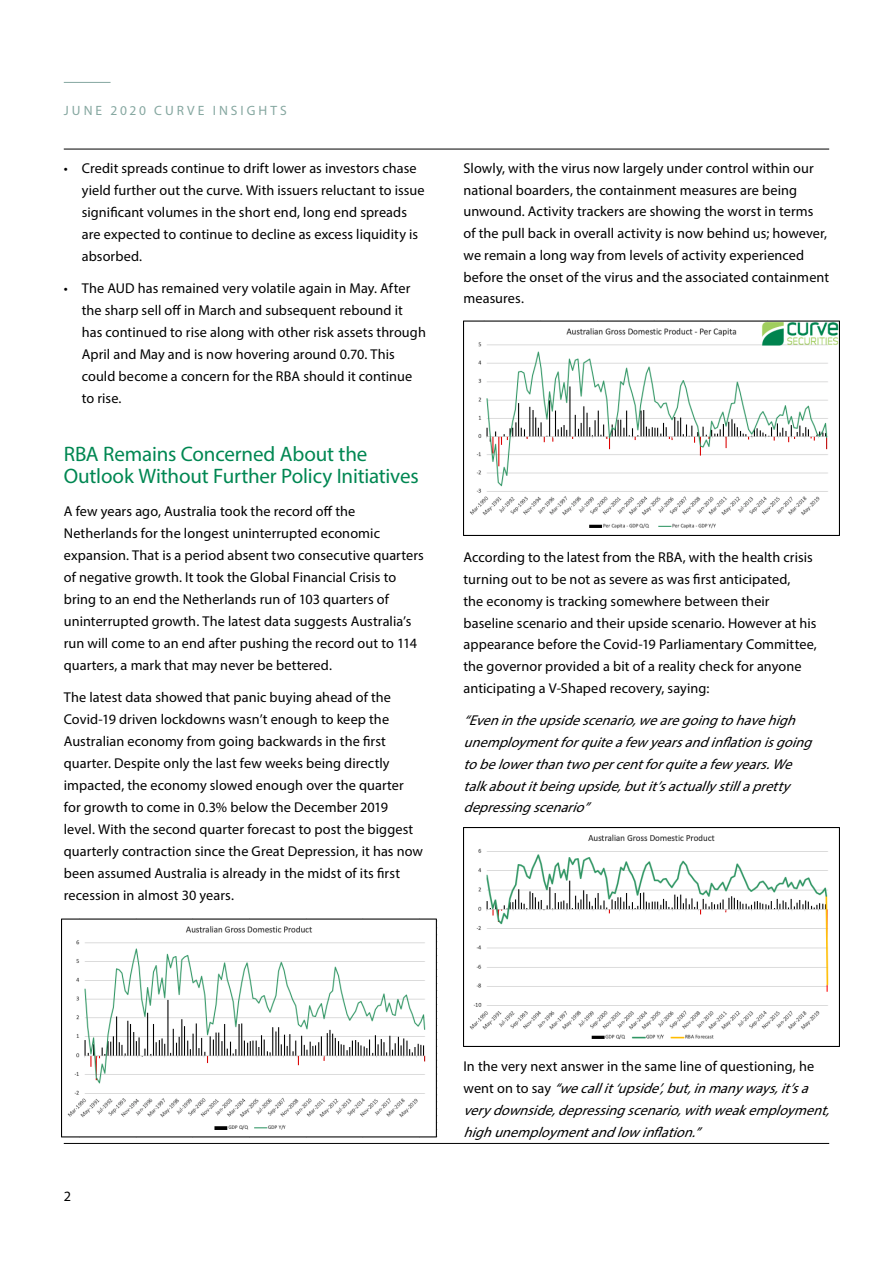
<style>
.page{position:relative;width:893px;height:1263px;background:#fff}
.page>*{position:absolute;margin:0;border:0;box-sizing:border-box;transform-origin:0 0}
.Body_spaced{font:21px/21.9px "Myriad Pro";letter-spacing:-.01em;color:#008752}
.Body_spaced-2{font:14.25px/21.9px "Myriad Pro";letter-spacing:.005em;color:#000}
.Body_spaced-3{font:italic 14.25px/21.8px "Myriad Pro";color:#000}
.Body{font:14.25px "Myriad Pro";color:#000}
.Subhead{font:13.5px "Myriad Pro";letter-spacing:.225em;color:#85a7a0}
.s1{font-style:normal}
</style>
<div class="page">
<hr style="left:64px;top:82px;width:47px;height:1px;background:#85a7a0">
<hr style="left:64px;top:149px;width:765px;height:1px;background:#000">
<img style="left:61px;top:918px;width:377px;height:220px">
<img style="left:463px;top:320px;width:377px;height:215px">
<img style="left:463px;top:827px;width:377px;height:220px">
<hr style="left:64px;top:1143px;width:765px;height:1px;background:#000">
<p class="Subhead" style="left:64px;top:102px;width:225px">JUNE 2020 CURVE INSIGHTS</p>
<p class="Body_spaced-2" style="left:82px;top:157px;width:344px;text-indent:-18px">• Credit spreads continue to drift lower as investors chase yield further out the curve. With issuers reluctant to issue significant volumes in the short end, long end spreads are expected to continue to decline as excess liquidity is absorbed.</p>
<p class="Body_spaced-2" style="left:82px;top:277px;width:346px;text-indent:-18px">• The AUD has remained very volatile again in May. After the sharp sell off in March and subsequent rebound it has continued to rise along with other risk assets through April and May and is now hovering around 0.70. This could become a concern for the RBA should it continue to rise.</p>
<p class="Body_spaced" style="left:64px;top:443px;width:356px">RBA Remains Concerned About the<br>Outlook Without Further Policy Initiatives</p>
<p class="Body_spaced-2" style="left:64px;top:500px;width:362px">A few years ago, Australia took the record off the Netherlands for the longest uninterrupted economic expansion. That is a period absent two consecutive quarters of negative growth. It took the Global Financial Crisis to bring to an end the Netherlands run of 103 quarters of uninterrupted growth. The latest data suggests Australia’s run will come to an end after pushing the record out to 114 quarters, a mark that may never be bettered.</p>
<p class="Body_spaced-2" style="left:64px;top:686px;width:361px">The latest data showed that panic buying ahead of the Covid-19 driven lockdowns wasn’t enough to keep the Australian economy from going backwards in the first quarter. Despite only the last few weeks being directly impacted, the economy slowed enough over the quarter for growth to come in 0.3% below the December 2019<br>level. With the second quarter forecast to post the biggest quarterly contraction since the Great Depression, it has now been assumed Australia is already in the midst of its first recession in almost 30 years.</p>
<p class="Body_spaced-2" style="left:463px;top:157px;width:367px">Slowly, with the virus now largely under control within our national boarders, the containment measures are being unwound. Activity trackers are showing the worst in terms<br>of the pull back in overall activity is now behind us; however, we remain a long way from levels of activity experienced before the onset of the virus and the associated containment measures.</p>
<p class="Body_spaced-2" style="left:463px;top:546px;width:355px">According to the latest from the RBA, with the health crisis turning out to be not as severe as was first anticipated,<br>the economy is tracking somewhere between their baseline scenario and their upside scenario. However at his appearance before the Covid-19 Parliamentary Committee, the governor provided a bit of a reality check for anyone anticipating a V-Shaped recovery, saying:</p>
<p class="Body_spaced-3" style="left:463px;top:709px;width:355px">“Evenintheupsidescenario,wearegoingtohavehigh unemploymentforquiteafewyearsandinflationisgoing tobelowerthantwopercentforquiteafewyears.We talkaboutitbeingupside,butit’sactuallystillapretty depressingscenario”</p>
<p class="Body" style="left:64px;top:1187px;width:9px">2</p>
<p class="Body_spaced-3" style="left:463px;top:1055px;width:373px"><span class="s1">In the very next answer in the same line of questioning, he<br>w e n t o n t o s a y</span> “wecallit‘upside’,but,inmanyways,it’sa verydownside,depressingscenario,withweakemployment, highunemploymentandlowinflation.”</p>
</div>
